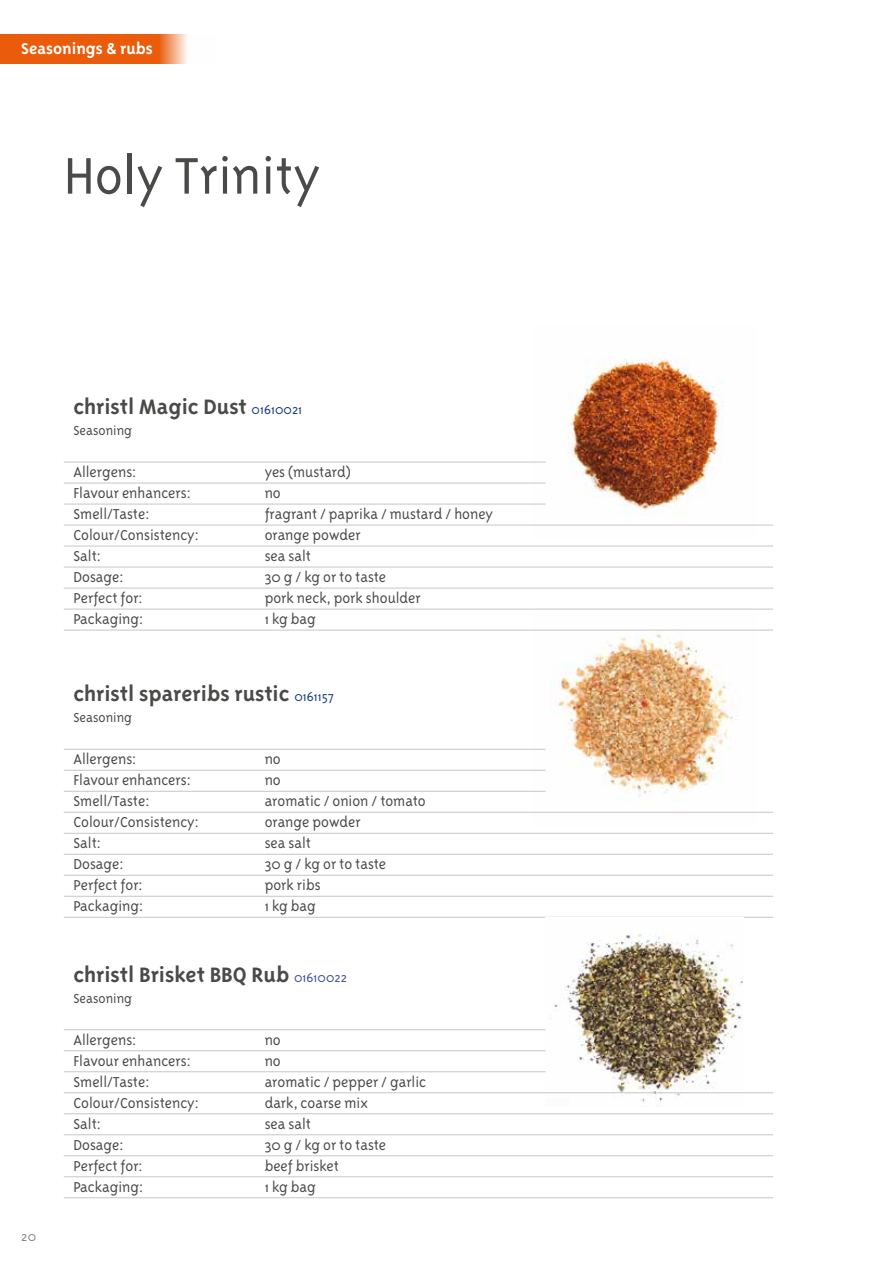
<style>
.page{position:relative;width:893px;height:1263px;background:#fff}
.page>*{position:absolute;margin:0;border:0;box-sizing:border-box;transform-origin:0 0}
.t1{font:300 59.1px "Triplex Sans OT";color:#4a4a49}
.t2{font:700 24px "Triplex Sans OT";color:#4a4a49}
.t3{font:700 18px "Triplex Sans OT";color:#fff}
.t4{font:300 16.5px "Triplex Sans OT";color:#4a4a49}
.t5{font:300 15px "Triplex Sans OT";color:#4a4a49}
.t6{font:300 15px "Triplex Sans OT";color:#878787}
.s1{font-weight:300;font-size:15px;color:#1c3f8b}
.s2{font-weight:300;font-size:15px;color:#40549b}
</style>
<div class="page">
<img style="left:533px;top:629px;width:223px;height:183px">
<hr style="left:64px;top:749px;width:482px;height:1px;background:#c6c6c6">
<hr style="left:64px;top:770px;width:482px;height:1px;background:#c6c6c6">
<hr style="left:64px;top:791px;width:482px;height:1px;background:#c6c6c6">
<hr style="left:64px;top:812px;width:709px;height:1px;background:#c6c6c6">
<hr style="left:64px;top:833px;width:709px;height:1px;background:#c6c6c6">
<hr style="left:64px;top:854px;width:709px;height:1px;background:#c6c6c6">
<hr style="left:64px;top:875px;width:709px;height:1px;background:#c6c6c6">
<hr style="left:64px;top:896px;width:709px;height:1px;background:#c6c6c6">
<hr style="left:64px;top:917px;width:709px;height:1px;background:#c6c6c6">
<img style="left:546px;top:933px;width:198px;height:170px">
<hr style="left:64px;top:1029px;width:482px;height:1px;background:#c6c6c6">
<hr style="left:64px;top:1050px;width:482px;height:1px;background:#c6c6c6">
<hr style="left:64px;top:1071px;width:482px;height:1px;background:#c6c6c6">
<hr style="left:64px;top:1092px;width:709px;height:1px;background:#c6c6c6">
<hr style="left:64px;top:1113px;width:709px;height:1px;background:#c6c6c6">
<hr style="left:64px;top:1134px;width:709px;height:1px;background:#c6c6c6">
<hr style="left:64px;top:1155px;width:709px;height:1px;background:#c6c6c6">
<hr style="left:64px;top:1197px;width:709px;height:1px;background:#c6c6c6">
<hr style="left:64px;top:1176px;width:709px;height:1px;background:#c6c6c6">
<svg style="left:0;top:34px;width:187px;height:30px;background:#eb661c"></svg>
<img style="left:533px;top:359px;width:223px;height:166px">
<hr style="left:64px;top:462px;width:482px;height:1px;background:#c6c6c6">
<hr style="left:64px;top:483px;width:482px;height:1px;background:#c6c6c6">
<hr style="left:64px;top:504px;width:482px;height:1px;background:#c6c6c6">
<hr style="left:64px;top:525px;width:709px;height:1px;background:#c6c6c6">
<hr style="left:64px;top:546px;width:709px;height:1px;background:#c6c6c6">
<hr style="left:64px;top:567px;width:709px;height:1px;background:#c6c6c6">
<hr style="left:64px;top:588px;width:709px;height:1px;background:#c6c6c6">
<hr style="left:64px;top:609px;width:709px;height:1px;background:#c6c6c6">
<hr style="left:64px;top:630px;width:709px;height:1px;background:#c6c6c6">
<p class="t3" style="left:21px;top:39px;width:133px">Seasonings &amp; rubs</p>
<h1 class="t1" style="left:64px;top:145px;width:258px">Holy Trinity</h1>
<h2 class="t2" style="left:73px;top:394px;width:230px">christl Magic Dust <span class="s1">01610021</span></h2>
<p class="t5" style="left:73px;top:423px;width:60px">Seasoning</p>
<p class="t4" style="left:73px;top:463px;width:64px">Allergens:</p>
<p class="t4" style="left:265px;top:463px;width:88px">yes (mustard)</p>
<p class="t4" style="left:73px;top:484px;width:119px">Flavour enhancers:</p>
<p class="t4" style="left:265px;top:484px;width:18px">no</p>
<p class="t4" style="left:73px;top:505px;width:77px">Smell/Taste:</p>
<p class="t4" style="left:265px;top:505px;width:230px">fragrant / paprika / mustard / honey</p>
<p class="t4" style="left:73px;top:526px;width:127px">Colour/Consistency:</p>
<p class="t4" style="left:265px;top:526px;width:97px">orange powder</p>
<p class="t4" style="left:73px;top:547px;width:29px">Salt:</p>
<p class="t4" style="left:265px;top:547px;width:48px">sea salt</p>
<p class="t4" style="left:73px;top:568px;width:52px">Dosage:</p>
<p class="t4" style="left:265px;top:568px;width:123px">30 g / kg or to taste</p>
<p class="t4" style="left:73px;top:589px;width:71px">Perfect for:</p>
<p class="t4" style="left:265px;top:589px;width:158px">pork neck, pork shoulder</p>
<p class="t4" style="left:73px;top:610px;width:71px">Packaging:</p>
<p class="t4" style="left:265px;top:610px;width:53px">1 kg bag</p>
<h2 class="t2" style="left:73px;top:681px;width:262px">christl spareribs rustic <span class="s1">0161157</span></h2>
<p class="t5" style="left:73px;top:710px;width:60px">Seasoning</p>
<p class="t4" style="left:73px;top:751px;width:64px">Allergens:</p>
<p class="t4" style="left:265px;top:751px;width:18px">no</p>
<p class="t4" style="left:73px;top:772px;width:119px">Flavour enhancers:</p>
<p class="t4" style="left:265px;top:772px;width:18px">no</p>
<p class="t4" style="left:73px;top:793px;width:77px">Smell/Taste:</p>
<p class="t4" style="left:265px;top:793px;width:163px">aromatic / onion / tomato</p>
<p class="t4" style="left:73px;top:814px;width:127px">Colour/Consistency:</p>
<p class="t4" style="left:265px;top:814px;width:97px">orange powder</p>
<p class="t4" style="left:73px;top:835px;width:29px">Salt:</p>
<p class="t4" style="left:265px;top:835px;width:48px">sea salt</p>
<p class="t4" style="left:73px;top:856px;width:52px">Dosage:</p>
<p class="t4" style="left:265px;top:856px;width:123px">30 g / kg or to taste</p>
<p class="t4" style="left:73px;top:877px;width:71px">Perfect for:</p>
<p class="t4" style="left:265px;top:877px;width:57px">pork ribs</p>
<p class="t4" style="left:73px;top:898px;width:71px">Packaging:</p>
<p class="t4" style="left:265px;top:898px;width:53px">1 kg bag</p>
<p class="t6" style="left:21px;top:1229px;width:16px">20</p>
<h2 class="t2" style="left:73px;top:962px;width:275px">christl Brisket BBQ Rub <span class="s2">01610022</span></h2>
<p class="t5" style="left:73px;top:990px;width:60px">Seasoning</p>
<p class="t4" style="left:73px;top:1031px;width:64px">Allergens:</p>
<p class="t4" style="left:265px;top:1031px;width:18px">no</p>
<p class="t4" style="left:73px;top:1052px;width:119px">Flavour enhancers:</p>
<p class="t4" style="left:265px;top:1052px;width:18px">no</p>
<p class="t4" style="left:73px;top:1073px;width:77px">Smell/Taste:</p>
<p class="t4" style="left:265px;top:1073px;width:163px">aromatic / pepper / garlic</p>
<p class="t4" style="left:73px;top:1094px;width:127px">Colour/Consistency:</p>
<p class="t4" style="left:265px;top:1094px;width:105px">dark, coarse mix</p>
<p class="t4" style="left:73px;top:1115px;width:29px">Salt:</p>
<p class="t4" style="left:265px;top:1115px;width:48px">sea salt</p>
<p class="t4" style="left:73px;top:1136px;width:52px">Dosage:</p>
<p class="t4" style="left:265px;top:1136px;width:123px">30 g / kg or to taste</p>
<p class="t4" style="left:73px;top:1157px;width:71px">Perfect for:</p>
<p class="t4" style="left:265px;top:1157px;width:76px">beef brisket</p>
<p class="t4" style="left:73px;top:1178px;width:71px">Packaging:</p>
<p class="t4" style="left:265px;top:1178px;width:53px">1 kg bag</p>
</div>
